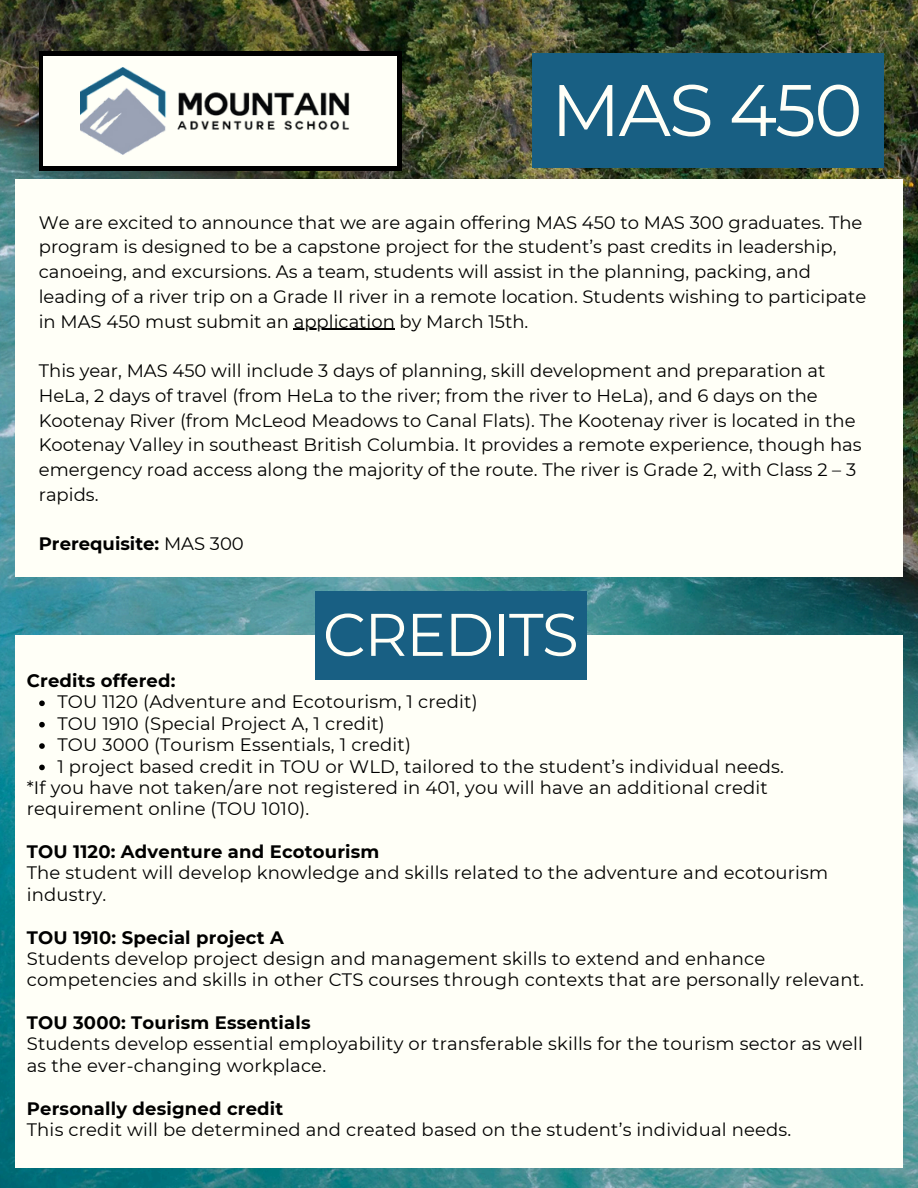
<style>
.page{position:relative;width:918px;height:1188px;background:#fff}
.page>*{position:absolute;margin:0;border:0;box-sizing:border-box;transform-origin:0 0}
.t1{font:72.9px "Montserrat";letter-spacing:-.025em;color:#fffff7}
.t2{font:60px "Montserrat";letter-spacing:-.025em;color:#fffff7}
.t3{font:18px/24.8px "Montserrat";color:#000}
.t4{font:700 18px "Montserrat";letter-spacing:.01em;color:#000}
.s1{font-weight:400}
</style>
<div class="page">
<img style="left:0;top:0;width:918px;height:1188px">
<div style="left:39px;top:52px;width:362px;height:118px;background:#000"></div>
<div style="left:44px;top:56px;width:353px;height:109px;background:#fffff7"></div>
<div style="left:533px;top:54px;width:351px;height:114px;background:#185f83"></div>
<img style="left:81px;top:67px;width:269px;height:88px">
<div style="left:15px;top:179px;width:888px;height:398px;background:#fffff7"></div>
<hr style="left:294px;top:329px;width:101px;height:1px;background:#000">
<div style="left:15px;top:636px;width:888px;height:532px;background:#fffff7"></div>
<div style="left:315px;top:591px;width:272px;height:89px;background:#185f83"></div>
<svg style="left:39px;top:700px;width:6px;height:6px"></svg>
<svg style="left:39px;top:722px;width:6px;height:6px"></svg>
<svg style="left:39px;top:743px;width:6px;height:6px"></svg>
<svg style="left:39px;top:765px;width:6px;height:5px"></svg>
<p class="t1" style="left:551px;top:65px;width:313px">MAS 450</p>
<p class="t3" style="left:39px;top:210px;width:829px">We are excited to announce that we are again offering MAS 450 to MAS 300 graduates. The program is designed to be a capstone project for the student’s past credits in leadership, canoeing, and excursions. As a team, students will assist in the planning, packing, and leading of a river trip on a Grade II river in a remote location. Students wishing to participate in MAS 450 must submit an application by March 15th.</p>
<p class="t3" style="left:39px;top:358px;width:824px">This year, MAS 450 will include 3 days of planning, skill development and preparation at HeLa, 2 days of travel (from HeLa to the river; from the river to HeLa), and 6 days on the Kootenay River (from McLeod Meadows to Canal Flats). The Kootenay river is located in the Kootenay Valley in southeast British Columbia. It provides a remote experience, though has emergency road access along the majority of the route. The river is Grade 2, with Class 2 – 3</p>
<h1 class="t3" style="left:39px;top:482px;width:61px">rapids.</h1>
<h1 class="t4" style="left:39px;top:533px;width:207px">Prerequisite: <span class="s1">MAS 300</span></h1>
<p class="t2" style="left:323px;top:598px;width:257px">CREDITS</p>
<p class="t4" style="left:27px;top:670px;width:150px">Credits offered:</p>
<h2 class="t3" style="left:57px;top:690px;width:422px">TOU 1120 (Adventure and Ecotourism, 1 credit)</h2>
<h3 class="t3" style="left:57px;top:711px;width:329px">TOU 1910 (Special Project A, 1 credit)</h3>
<p class="t3" style="left:57px;top:732px;width:355px">TOU 3000 (Tourism Essentials, 1 credit)</p>
<p class="t3" style="left:57px;top:754px;width:728px">1 project based credit in TOU or WLD, tailored to the student’s individual needs.</p>
<p class="t3" style="left:27px;top:777px;width:743px;line-height:21.3px">*If you have not taken/are not registered in 401, you will have an additional credit requirement online (TOU 1010).</p>
<p class="t4" style="left:27px;top:841px;width:354px">TOU 1120: Adventure and Ecotourism</p>
<p class="t3" style="left:27px;top:862px;width:803px;line-height:21.3px">The student will develop knowledge and skills related to the adventure and ecotourism industry.</p>
<p class="t4" style="left:27px;top:926px;width:259px">TOU 1910: Special project A</p>
<p class="t3" style="left:27px;top:948px;width:839px;line-height:21.3px">Students develop project design and management skills to extend and enhance competencies and skills in other CTS courses through contexts that are personally relevant.</p>
<p class="t4" style="left:27px;top:1012px;width:285px">TOU 3000: Tourism Essentials</p>
<p class="t3" style="left:27px;top:1033px;width:838px;line-height:21.3px">Students develop essential employability or transferable skills for the tourism sector as well as the ever-changing workplace.</p>
<p class="t4" style="left:27px;top:1097px;width:258px">Personally designed credit</p>
<p class="t3" style="left:27px;top:1117px;width:766px">This credit will be determined and created based on the student’s individual needs.</p>
</div>
